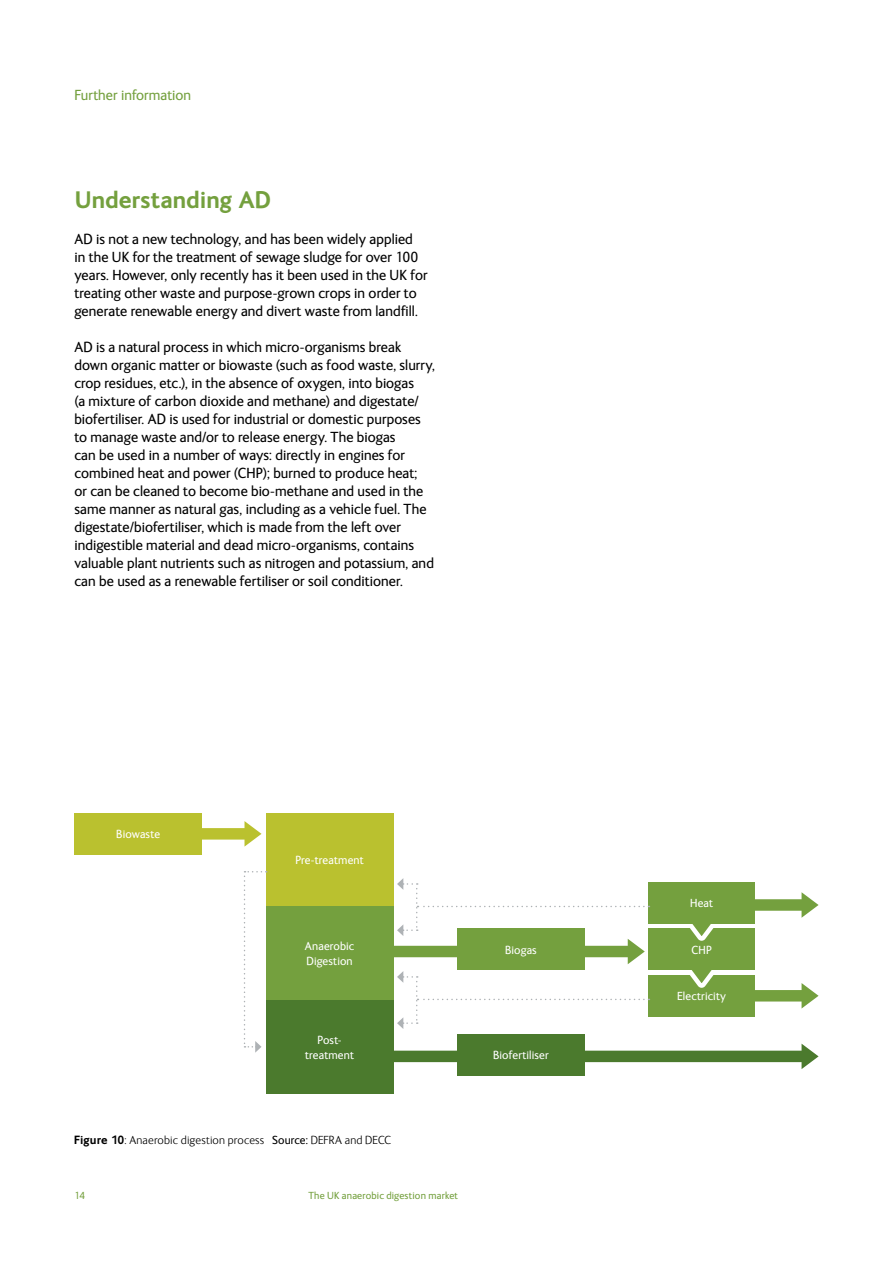
<style>
.page{position:relative;width:893px;height:1263px;background:#fff}
.page>*{position:absolute;margin:0;border:0;box-sizing:border-box;transform-origin:0 0}
.t1{font:700 24px "FS Ingrid";letter-spacing:-.005em;color:#74a03e}
.t2{font:15px/18px "FS Ingrid";letter-spacing:.005em;color:#000}
.t3{font:15px "FS Ingrid";letter-spacing:.005em;color:#74a03e}
.t4{font:12px/15px "FS Ingrid";letter-spacing:.015em;color:#fff}
.t5{font:300 12px "FS Ingrid";letter-spacing:.015em;color:#000}
.t6{font:10.5px "FS Ingrid";letter-spacing:.02em;color:#74a03e}
.s1{font-weight:700}
.s2{font-weight:400}
</style>
<div class="page">
<svg style="left:393px;top:1044px;width:426px;height:25px"></svg>
<svg style="left:202px;top:821px;width:59px;height:25px"></svg>
<div style="left:648px;top:975px;width:107px;height:42px;background:#74a03e"></div>
<svg style="left:690px;top:970px;width:24px;height:18px"></svg>
<div style="left:648px;top:928px;width:107px;height:42px;background:#74a03e"></div>
<svg style="left:690px;top:924px;width:24px;height:17px"></svg>
<div style="left:74px;top:813px;width:128px;height:42px;background:#bac12f"></div>
<div style="left:266px;top:813px;width:127px;height:93px;background:#bac12f"></div>
<div style="left:266px;top:906px;width:127px;height:94px;background:#74a03e"></div>
<div style="left:457px;top:928px;width:128px;height:42px;background:#74a03e"></div>
<div style="left:648px;top:882px;width:107px;height:42px;background:#74a03e"></div>
<div style="left:457px;top:1034px;width:128px;height:42px;background:#4b7a2d"></div>
<div style="left:266px;top:1000px;width:127px;height:93px;background:#4b7a2d"></div>
<svg style="left:755px;top:983px;width:64px;height:25px"></svg>
<svg style="left:755px;top:892px;width:64px;height:26px"></svg>
<svg style="left:244px;top:871px;width:23px;height:182px"></svg>
<svg style="left:393px;top:878px;width:256px;height:86px"></svg>
<svg style="left:397px;top:971px;width:252px;height:58px"></svg>
<p class="t3" style="left:74px;top:85px;width:118px">Further information</p>
<h1 class="t1" style="left:74px;top:184px;width:198px">Understanding AD</h1>
<p class="t2" style="left:74px;top:229px;width:355px">AD is not a new technology, and has been widely applied in the UK for the treatment of sewage sludge for over 100 years. However, only recently has it been used in the UK for treating other waste and purpose-grown crops in order to generate renewable energy and divert waste from landfill.</p>
<p class="t2" style="left:74px;top:337px;width:362px">AD is a natural process in which micro-organisms break down organic matter or biowaste (such as food waste, slurry, crop residues, etc.), in the absence of oxygen, into biogas<br>(a mixture of carbon dioxide and methane) and digestate/ biofertiliser. AD is used for industrial or domestic purposes to manage waste and/or to release energy. The biogas<br>can be used in a number of ways: directly in engines for combined heat and power (CHP); burned to produce heat;<br>or can be cleaned to become bio-methane and used in the same manner as natural gas, including as a vehicle fuel. The digestate/biofertiliser, which is made from the left over indigestible material and dead micro-organisms, contains valuable plant nutrients such as nitrogen and potassium, and can be used as a renewable fertiliser or soil conditioner.</p>
<p class="t4" style="left:116px;top:826px;width:45px">Biowaste</p>
<p class="t4" style="left:295px;top:852px;width:70px">Pre-treatment</p>
<p class="t4" style="left:305px;top:938px;width:51px">Anaerobic<br>Digestion</p>
<p class="t4" style="left:505px;top:941px;width:33px">Biogas</p>
<p class="t4" style="left:305px;top:1032px;width:50px;text-align:center">Post&shy;treatment</p>
<p class="t4" style="left:493px;top:1047px;width:57px">Biofertiliser</p>
<p class="t5" style="left:74px;top:1132px;width:319px"><span class="s1">Figure 10</span>: Anaerobic digestion process <span class="s2">Source:</span> DEFRA and DECC</p>
<p class="t6" style="left:74px;top:1188px;width:12px">14</p>
<p class="t6" style="left:308px;top:1188px;width:151px">The UK anaerobic digestion market</p>
<p class="t4" style="left:690px;top:895px;width:24px">Heat</p>
<p class="t4" style="left:691px;top:941px;width:22px">CHP</p>
<p class="t4" style="left:677px;top:988px;width:50px">Electricity</p>
</div>
